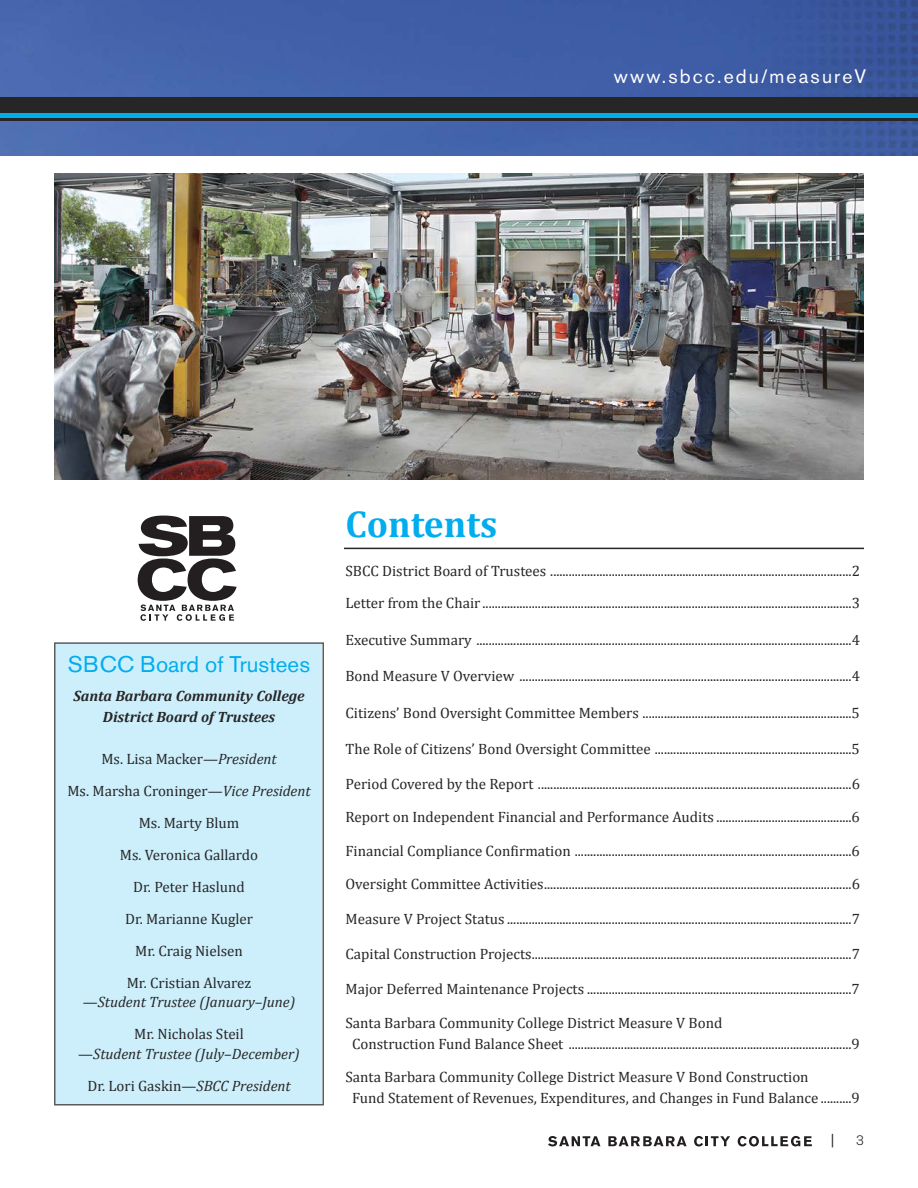
<style>
.page{position:relative;width:918px;height:1188px;background:#fff}
.page>*{position:absolute;margin:0;border:0;box-sizing:border-box;transform-origin:0 0}
.t1{font:700 37.5px "Cambria";color:#00aded}
.t2{font:22.5px "Akzidenz Grotesk BE";color:#00aded}
.t3{font:19.35px "Akzidenz Grotesk BE";letter-spacing:.11em;color:#fff}
.t4{font:15px/32.1px "Cambria";color:#272627}
.t5{font:italic 15px/32.1px "Cambria";color:#272627;text-align:center}
.t6{font:italic 700 15px/21px "Cambria";color:#272627;text-align:center}
.t7{font:300 13.5px "Akzidenz Grotesk BE";color:#272627}
.s1{font-style:italic}
.s2{font-style:normal}
</style>
<div class="page">
<svg style="left:548px;top:1136px;width:52px;height:10px"></svg>
<svg style="left:608px;top:1136px;width:79px;height:10px"></svg>
<svg style="left:694px;top:1136px;width:36px;height:11px"></svg>
<svg style="left:738px;top:1136px;width:74px;height:11px"></svg>
<img style="left:0;top:0;width:918px;height:155px">
<div style="left:0;top:98px;width:918px;height:24px;background:#272627"></div>
<div style="left:0;top:113px;width:918px;height:5px;background:#00aded"></div>
<img style="left:54px;top:173px;width:810px;height:306px">
<hr style="left:344px;top:548px;width:520px;height:1px;background:#272627">
<div style="left:56px;top:644px;width:266px;height:460px;background:#cceffb"></div>
<div style="left:54px;top:642px;width:270px;height:464px;border:2px solid #5d5c5d"></div>
<svg style="left:138px;top:516px;width:99px;height:105px"></svg>
<p class="t3" style="left:614px;top:70px;width:254px">www.sbcc.edu/measureV</p>
<h2 class="t2" style="left:68px;top:656px;width:244px">SBCC Board of Trustees</h2>
<p class="t6" style="left:73px;top:685px;width:233px">Santa Barbara Community College<br>District Board of Trustees</p>
<p class="t4" style="left:67px;top:742px;width:245px;text-align:center">Ms. Lisa Macker—<span class="s1">President<br></span>Ms. Marsha Croninger—<span class="s1">Vice President<br></span>Ms. Marty Blum<br>Ms. Veronica Gallardo<br>Dr. Peter Haslund<br>Dr. Marianne Kugler<br>Mr. Craig Nielsen<br>Mr. Cristian Alvarez</p>
<p class="t5" style="left:83px;top:986px;width:214px"><span class="s2">—</span>Student Trustee (January–June)<br><span class="s2">Mr. Nicholas Steil</span></p>
<p class="t5" style="left:78px;top:1037px;width:223px"><span class="s2">—</span>Student Trustee (July–December)<br><span class="s2">Dr. Lori Gaskin—</span>SBCC President</p>
<h1 class="t1" style="left:345px;top:501px;width:153px">Contents</h1>
<p class="t4" style="left:345px;top:555px;width:516px">SBCC District Board of Trustees ..................................................................................................2<br>Letter from the Chair ........................................................................................................................3</p>
<p class="t4" style="left:345px;top:623px;width:516px">Executive Summary ..........................................................................................................................4</p>
<p class="t4" style="left:345px;top:660px;width:516px">Bond Measure V Overview ............................................................................................................4</p>
<p class="t4" style="left:345px;top:696px;width:516px">Citizens’ Bond Oversight Committee Members ....................................................................5</p>
<p class="t4" style="left:345px;top:732px;width:516px">The Role of Citizens’ Bond Oversight Committee ................................................................5</p>
<p class="t4" style="left:345px;top:767px;width:516px">Period Covered by the Report ......................................................................................................6</p>
<p class="t4" style="left:345px;top:801px;width:516px">Report on Independent Financial and Performance Audits ............................................6</p>
<p class="t4" style="left:345px;top:834px;width:516px">Financial Compliance Confirmation ..........................................................................................6</p>
<p class="t4" style="left:345px;top:868px;width:516px">Oversight Committee Activities....................................................................................................6</p>
<p class="t4" style="left:345px;top:903px;width:516px">Measure V Project Status ................................................................................................................7</p>
<p class="t4" style="left:345px;top:938px;width:516px">Capital Construction Projects........................................................................................................7</p>
<p class="t4" style="left:345px;top:973px;width:516px">Major Deferred Maintenance Projects ......................................................................................7</p>
<p class="t4" style="left:352px;top:1012px;width:509px;line-height:21px;text-indent:-7px">Santa Barbara Community College District Measure V Bond<br>Construction Fund Balance Sheet ............................................................................................9</p>
<p class="t4" style="left:352px;top:1066px;width:509px;line-height:21px;text-indent:-7px">Santa Barbara Community College District Measure V Bond Construction<br>Fund Statement of Revenues, Expenditures, and Changes in Fund Balance ..........9</p>
<p class="t7" style="left:856px;top:1136px;width:9px">3</p>
</div>
